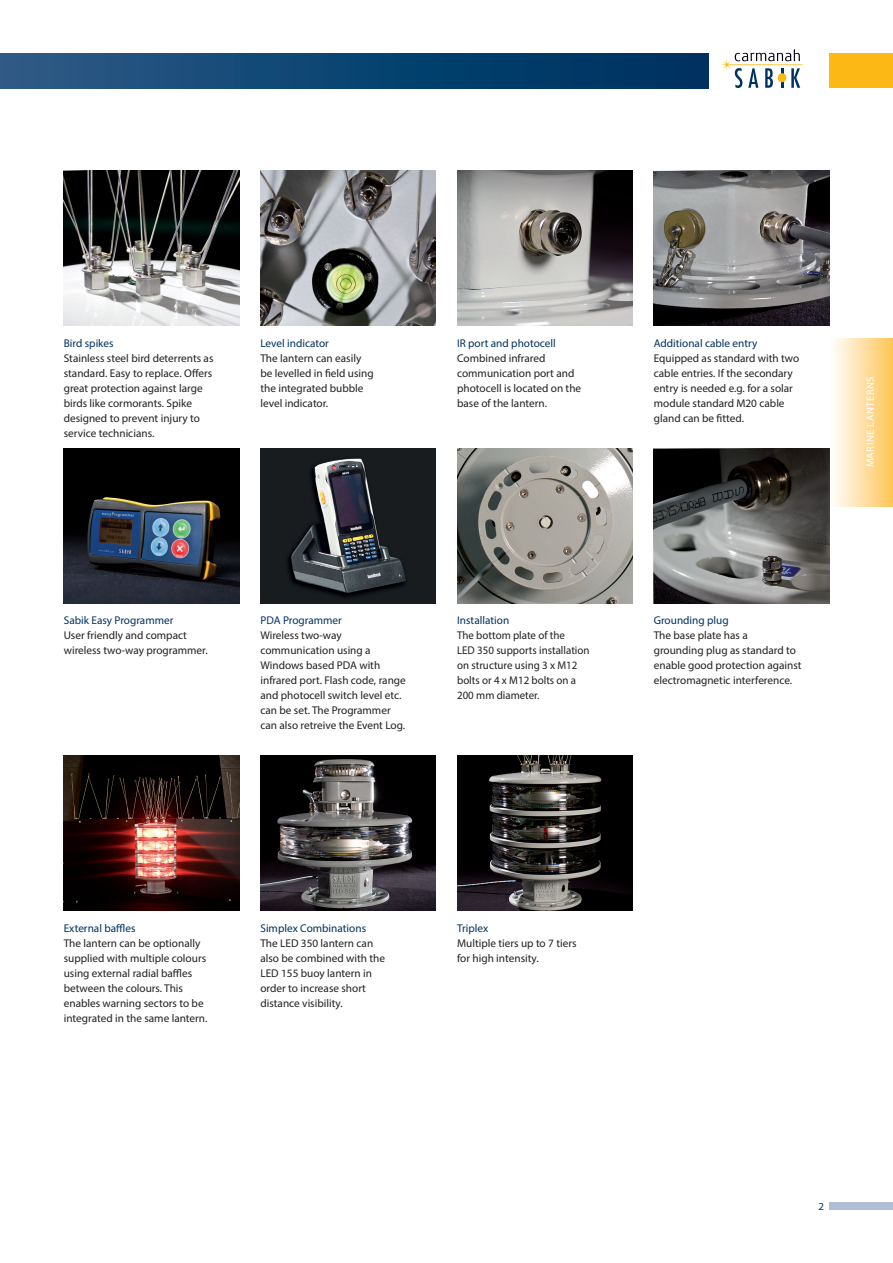
<style>
.page{position:relative;width:893px;height:1263px;background:#fff}
.page>*{position:absolute;margin:0;border:0;box-sizing:border-box;transform-origin:0 0}
.t1{font:11.25px/15px "Myriad Pro";color:#231f20}
.t2{font:11.25px "Myriad Pro";color:#003160}
.t3{font:10.8px "Myriad Pro";color:#003160}
.t4{font:10.5px "Myriad Pro";letter-spacing:.05em;color:#fff}
</style>
<div class="page">
<div style="left:829px;top:338px;width:64px;height:168px;background:linear-gradient(to right,#feffff,#fec658)"></div>
<img style="left:64px;top:755px;width:175px;height:156px">
<img style="left:260px;top:170px;width:176px;height:156px">
<img style="left:64px;top:170px;width:175px;height:156px">
<img style="left:457px;top:170px;width:175px;height:156px">
<img style="left:654px;top:170px;width:175px;height:156px">
<img style="left:260px;top:755px;width:176px;height:156px">
<img style="left:457px;top:448px;width:175px;height:156px">
<img style="left:654px;top:448px;width:175px;height:156px">
<img style="left:260px;top:448px;width:176px;height:156px">
<img style="left:457px;top:755px;width:175px;height:156px">
<img style="left:64px;top:448px;width:175px;height:156px">
<div style="left:829px;top:1202px;width:64px;height:8px;background:#b1bdd4"></div>
<svg style="left:722px;top:49px;width:80px;height:39px"></svg>
<div style="left:778px;top:73px;width:8px;height:9px;background:#fcb814;border-radius:50%"></div>
<div style="left:829px;top:53px;width:64px;height:35px;background:#fcb814"></div>
<div style="left:0;top:54px;width:708px;height:34px;background:linear-gradient(to right,#2a5a86,#00305f)"></div>
<p class="t2" style="left:64px;top:336px;width:51px">Bird spikes</p>
<p class="t1" style="left:64px;top:350px;width:151px">Stainless steel bird deterrents as standard. Easy to replace. Offers great protection against large birds like cormorants. Spike designed to prevent injury to service technicians.</p>
<p class="t2" style="left:260px;top:336px;width:70px">Level indicator</p>
<p class="t1" style="left:260px;top:350px;width:115px">The lantern can easily be levelled in field using the integrated bubble level indicator.</p>
<p class="t2" style="left:457px;top:336px;width:100px">IR port and photocell</p>
<p class="t1" style="left:457px;top:350px;width:126px">Combined infrared communication port and photocell is located on the base of the lantern.</p>
<p class="t2" style="left:654px;top:336px;width:105px">Additional cable entry</p>
<p class="t1" style="left:654px;top:350px;width:147px">Equipped as standard with two cable entries. If the secondary entry is needed e.g. for a solar module standard M20 cable gland can be fitted.</p>
<p class="t2" style="left:64px;top:614px;width:111px">Sabik Easy Programmer</p>
<p class="t1" style="left:64px;top:628px;width:145px">User friendly and compact wireless two-way programmer.</p>
<p class="t2" style="left:260px;top:614px;width:83px">PDA Programmer</p>
<p class="t1" style="left:260px;top:628px;width:147px">Wireless two-way communication using a<br>Windows based PDA with infrared port. Flash code, range and photocell switch level etc. can be set. The Programmer can also retreive the Event Log.</p>
<p class="t2" style="left:457px;top:614px;width:54px">Installation</p>
<p class="t1" style="left:457px;top:628px;width:134px">The bottom plate of the<br>LED 350 supports installation on structure using 3 x M12 bolts or 4 x M12 bolts on a<br>200 mm diameter.</p>
<p class="t2" style="left:654px;top:614px;width:76px">Grounding plug</p>
<p class="t1" style="left:654px;top:628px;width:149px">The base plate has a<br>grounding plug as standard to enable good protection against electromagnetic interference.</p>
<p class="t4" style="left:864px;top:467px;width:92px;rotate:-90deg">MARINE LANTERNS</p>
<p class="t2" style="left:64px;top:921px;width:73px">External baffles</p>
<p class="t1" style="left:64px;top:935px;width:145px">The lantern can be optionally supplied with multiple colours using external radial baffles between the colours. This enables warning sectors to be integrated in the same lantern.</p>
<p class="t2" style="left:260px;top:921px;width:107px">Simplex Combinations</p>
<p class="t1" style="left:260px;top:935px;width:126px">The LED 350 lantern can also be combined with the<br>LED 155 buoy lantern in order to increase short distance visibility.</p>
<p class="t2" style="left:457px;top:921px;width:33px">Triplex</p>
<p class="t1" style="left:457px;top:935px;width:121px">Multiple tiers up to 7 tiers for high intensity.</p>
<p class="t3" style="left:818px;top:1199px;width:7px">2</p>
</div>
